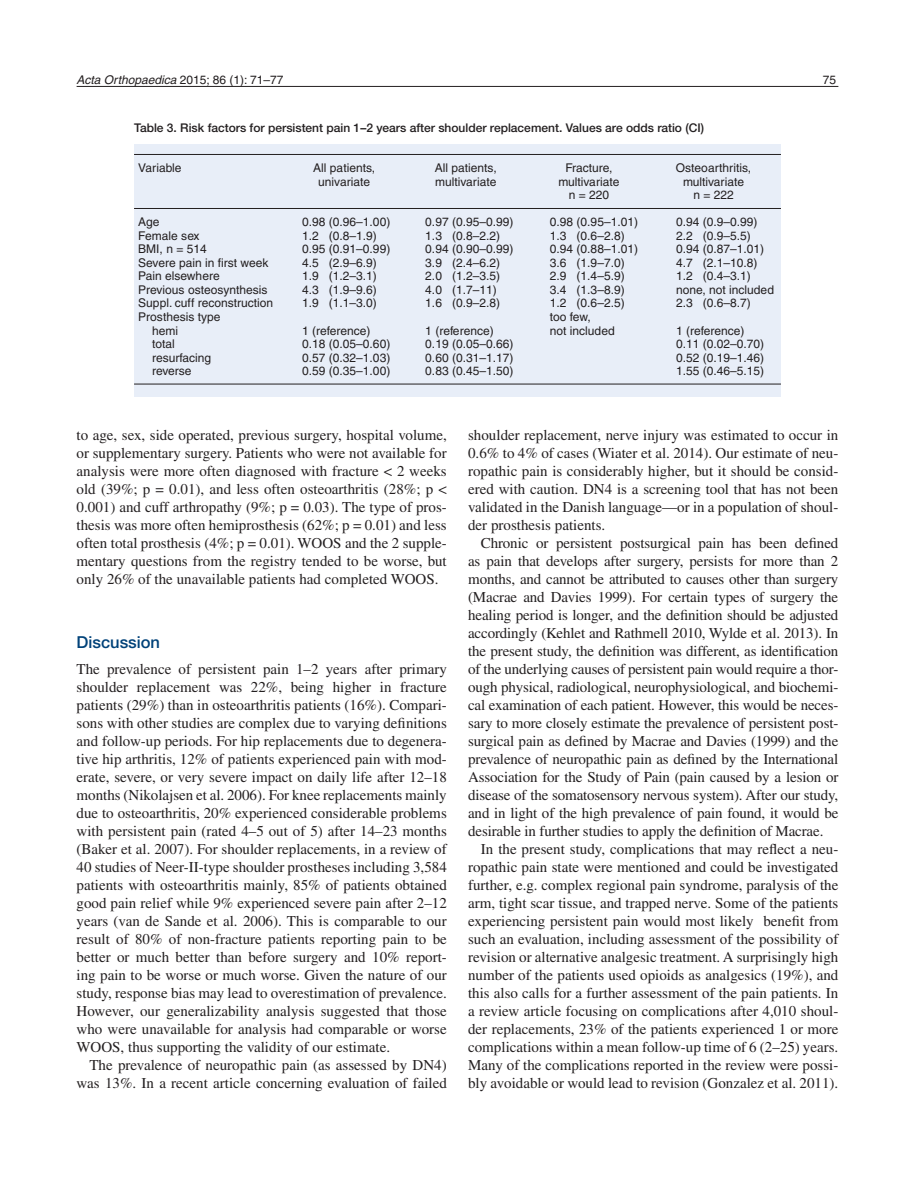
<style>
.page{position:relative;width:915px;height:1191px;background:#fff}
.page>*{position:absolute;margin:0;border:0;box-sizing:border-box;transform-origin:0 0}
.t1{font:500 16.5px "Helvetica Neue LTW1 G";color:#004279}
.t2{font:15px/18px "Times";color:#231f20;text-align:justify}
.t3{font:12px "Helvetica";color:#231f20}
.t4{font:500 12px "Helvetica Neue LTW1 G";color:#231f20}
.t5{font:italic 12px "Helvetica";color:#231f20}
.s1{font-style:normal}
</style>
<div class="page">
<hr style="left:77px;top:86px;width:761px;height:1px;background:#231f20">
<div style="left:134px;top:144px;width:646px;height:252px;background:#e8eef8"></div>
<hr style="left:134px;top:154px;width:646px;height:1px;background:#231f20">
<hr style="left:134px;top:208px;width:646px;height:1px;background:#231f20">
<hr style="left:134px;top:384px;width:646px;height:1px;background:#231f20">
<p class="t5" style="left:77px;top:72px;width:208px">Acta Orthopaedica <span class="s1">2015; 86 (1): 71–77</span></p>
<p class="t3" style="left:822px;top:72px;width:15px">75</p>
<p class="t4" style="left:134px;top:120px;width:571px">Table 3. Risk factors for persistent pain 1–2 years after shoulder replacement. Values are odds ratio (CI)</p>
<p class="t3" style="left:138px;top:161px;width:45px">Variable</p>
<p class="t3" style="left:313px;top:161px;width:63px">All patients,</p>
<p class="t3" style="left:435px;top:161px;width:63px">All patients,</p>
<p class="t3" style="left:565px;top:161px;width:49px">Fracture,</p>
<p class="t3" style="left:675px;top:161px;width:77px">Osteoarthritis,</p>
<p class="t3" style="left:318px;top:175px;width:53px">univariate</p>
<p class="t3" style="left:435px;top:175px;width:63px">multivariate</p>
<p class="t3" style="left:558px;top:175px;width:63px">multivariate</p>
<p class="t3" style="left:682px;top:175px;width:63px">multivariate</p>
<p class="t3" style="left:568px;top:188px;width:42px">n = 220</p>
<p class="t3" style="left:693px;top:188px;width:42px">n = 222</p>
<p class="t3" style="left:138px;top:215px;width:23px">Age</p>
<p class="t3" style="left:302px;top:215px;width:90px">0.98 (0.96–1.00)</p>
<p class="t3" style="left:425px;top:215px;width:90px">0.97 (0.95–0.99)</p>
<p class="t3" style="left:549px;top:215px;width:90px">0.98 (0.95–1.01)</p>
<p class="t3" style="left:675px;top:215px;width:83px">0.94 (0.9–0.99)</p>
<p class="t3" style="left:138px;top:229px;width:63px">Female sex</p>
<p class="t3" style="left:302px;top:229px;width:76px">1.2 (0.8–1.9)</p>
<p class="t3" style="left:425px;top:229px;width:76px">1.3 (0.8–2.2)</p>
<p class="t3" style="left:549px;top:229px;width:76px">1.3 (0.6–2.8)</p>
<p class="t3" style="left:675px;top:229px;width:76px">2.2 (0.9–5.5)</p>
<p class="t3" style="left:138px;top:242px;width:70px">BMI, n = 514</p>
<p class="t3" style="left:302px;top:242px;width:90px">0.95 (0.91–0.99)</p>
<p class="t3" style="left:425px;top:242px;width:90px">0.94 (0.90–0.99)</p>
<p class="t3" style="left:549px;top:242px;width:90px">0.94 (0.88–1.01)</p>
<p class="t3" style="left:675px;top:242px;width:90px">0.94 (0.87–1.01)</p>
<p class="t3" style="left:138px;top:256px;width:131px">Severe pain in first week</p>
<p class="t3" style="left:302px;top:256px;width:76px">4.5 (2.9–6.9)</p>
<p class="t3" style="left:425px;top:256px;width:76px">3.9 (2.4–6.2)</p>
<p class="t3" style="left:549px;top:256px;width:76px">3.6 (1.9–7.0)</p>
<p class="t3" style="left:675px;top:256px;width:83px">4.7 (2.1–10.8)</p>
<p class="t3" style="left:138px;top:269px;width:83px">Pain elsewhere</p>
<p class="t3" style="left:302px;top:269px;width:76px">1.9 (1.2–3.1)</p>
<p class="t3" style="left:425px;top:269px;width:76px">2.0 (1.2–3.5)</p>
<p class="t3" style="left:549px;top:269px;width:76px">2.9 (1.4–5.9)</p>
<p class="t3" style="left:675px;top:269px;width:76px">1.2 (0.4–3.1)</p>
<p class="t3" style="left:138px;top:283px;width:131px">Previous osteosynthesis</p>
<p class="t3" style="left:302px;top:283px;width:76px">4.3 (1.9–9.6)</p>
<p class="t3" style="left:425px;top:283px;width:73px">4.0 (1.7–11)</p>
<p class="t3" style="left:549px;top:283px;width:76px">3.4 (1.3–8.9)</p>
<p class="t3" style="left:675px;top:283px;width:99px">none, not included</p>
<p class="t3" style="left:138px;top:296px;width:136px">Suppl. cuff reconstruction</p>
<p class="t3" style="left:302px;top:296px;width:76px">1.9 (1.1–3.0)</p>
<p class="t3" style="left:425px;top:296px;width:76px">1.6 (0.9–2.8)</p>
<p class="t3" style="left:549px;top:296px;width:76px">1.2 (0.6–2.5)</p>
<p class="t3" style="left:675px;top:296px;width:76px">2.3 (0.6–8.7)</p>
<p class="t3" style="left:138px;top:310px;width:84px">Prosthesis type</p>
<p class="t3" style="left:549px;top:310px;width:42px">too few,</p>
<p class="t3" style="left:152px;top:323px;width:28px">hemi</p>
<p class="t3" style="left:302px;top:323px;width:70px">1 (reference)</p>
<p class="t3" style="left:425px;top:323px;width:70px">1 (reference)</p>
<p class="t3" style="left:549px;top:323px;width:66px">not included</p>
<p class="t3" style="left:675px;top:323px;width:70px">1 (reference)</p>
<p class="t3" style="left:152px;top:337px;width:24px">total</p>
<p class="t3" style="left:302px;top:337px;width:90px">0.18 (0.05–0.60)</p>
<p class="t3" style="left:425px;top:337px;width:90px">0.19 (0.05–0.66)</p>
<p class="t3" style="left:675px;top:337px;width:90px">0.11 (0.02–0.70)</p>
<p class="t3" style="left:152px;top:350px;width:60px">resurfacing</p>
<p class="t3" style="left:302px;top:350px;width:90px">0.57 (0.32–1.03)</p>
<p class="t3" style="left:425px;top:350px;width:90px">0.60 (0.31–1.17)</p>
<p class="t3" style="left:675px;top:350px;width:90px">0.52 (0.19–1.46)</p>
<p class="t3" style="left:152px;top:364px;width:41px">reverse</p>
<p class="t3" style="left:302px;top:364px;width:90px">0.59 (0.35–1.00)</p>
<p class="t3" style="left:425px;top:364px;width:90px">0.83 (0.45–1.50)</p>
<p class="t3" style="left:675px;top:364px;width:90px">1.55 (0.46–5.15)</p>
<p class="t2" style="left:77px;top:425px;width:371px">to age, sex, side operated, previous surgery, hospital volume, or supplementary surgery. Patients who were not available for analysis were more often diagnosed with fracture &lt; 2 weeks old (39%; p = 0.01), and less often osteoarthritis (28%; p &lt; 0.001) and cuff arthropathy (9%; p = 0.03). The type of pros&shy;thesis was more often hemiprosthesis (62%; p = 0.01) and less often total prosthesis (4%; p = 0.01). WOOS and the 2 supple&shy;mentary questions from the registry tended to be worse, but only 26% of the unavailable patients had completed WOOS.</p>
<p class="t1" style="left:77px;top:632px;width:85px">Discussion</p>
<p class="t2" style="left:77px;top:659px;width:371px">The prevalence of persistent pain 1–2 years after primary shoulder replacement was 22%, being higher in fracture patients (29%) than in osteoarthritis patients (16%). Compari&shy;sons with other studies are complex due to varying definitions and follow-up periods. For hip replacements due to degenera&shy;tive hip arthritis, 12% of patients experienced pain with mod&shy;erate, severe, or very severe impact on daily life after 12–18 months (Nikolajsen et al. 2006). For knee replacements mainly due to osteoarthritis, 20% experienced considerable problems with persistent pain (rated 4–5 out of 5) after 14–23 months (Baker et al. 2007). For shoulder replacements, in a review of 40 studies of Neer-II-type shoulder prostheses including 3,584 patients with osteoarthritis mainly, 85% of patients obtained good pain relief while 9% experienced severe pain after 2–12 years (van de Sande et al. 2006). This is comparable to our result of 80% of non-fracture patients reporting pain to be better or much better than before surgery and 10% report&shy;ing pain to be worse or much worse. Given the nature of our study, response bias may lead to overestimation of prevalence.<br>However, our generalizability analysis suggested that those who were unavailable for analysis had comparable or worse WOOS, thus supporting the validity of our estimate.</p>
<p class="t2" style="left:77px;top:1055px;width:371px;text-align:right">The prevalence of neuropathic pain (as assessed by DN4) was 13%. In a recent article concerning evaluation of failed</p>
<p class="t2" style="left:468px;top:425px;width:371px">shoulder replacement, nerve injury was estimated to occur in 0.6% to 4% of cases (Wiater et al. 2014). Our estimate of neu&shy;ropathic pain is considerably higher, but it should be consid&shy;ered with caution. DN4 is a screening tool that has not been validated in the Danish language—or in a population of shoul&shy;der prosthesis patients.</p>
<p class="t2" style="left:468px;top:533px;width:371px;text-indent:13px">Chronic or persistent postsurgical pain has been defined as pain that develops after surgery, persists for more than 2 months, and cannot be attributed to causes other than surgery (Macrae and Davies 1999). For certain types of surgery the healing period is longer, and the definition should be adjusted accordingly (Kehlet and Rathmell 2010, Wylde et al. 2013). In the present study, the definition was different, as identification of the underlying causes of persistent pain would require a thor&shy;ough physical, radiological, neurophysiological, and biochemi&shy;cal examination of each patient. However, this would be neces&shy;sary to more closely estimate the prevalence of persistent post&shy;surgical pain as defined by Macrae and Davies (1999) and the prevalence of neuropathic pain as defined by the International Association for the Study of Pain (pain caused by a lesion or disease of the somatosensory nervous system). After our study, and in light of the high prevalence of pain found, it would be desirable in further studies to apply the definition of Macrae.</p>
<p class="t2" style="left:468px;top:839px;width:371px;text-indent:13px">In the present study, complications that may reflect a neu&shy;ropathic pain state were mentioned and could be investigated further, e.g. complex regional pain syndrome, paralysis of the arm, tight scar tissue, and trapped nerve. Some of the patients experiencing persistent pain would most likely benefit from such an evaluation, including assessment of the possibility of revision or alternative analgesic treatment. A surprisingly high number of the patients used opioids as analgesics (19%), and this also calls for a further assessment of the pain patients. In a review article focusing on complications after 4,010 shoul&shy;der replacements, 23% of the patients experienced 1 or more complications within a mean follow-up time of 6 (2–25) years.<br>Many of the complications reported in the review were possi&shy;bly avoidable or would lead to revision (Gonzalez et al. 2011).</p>
</div>
